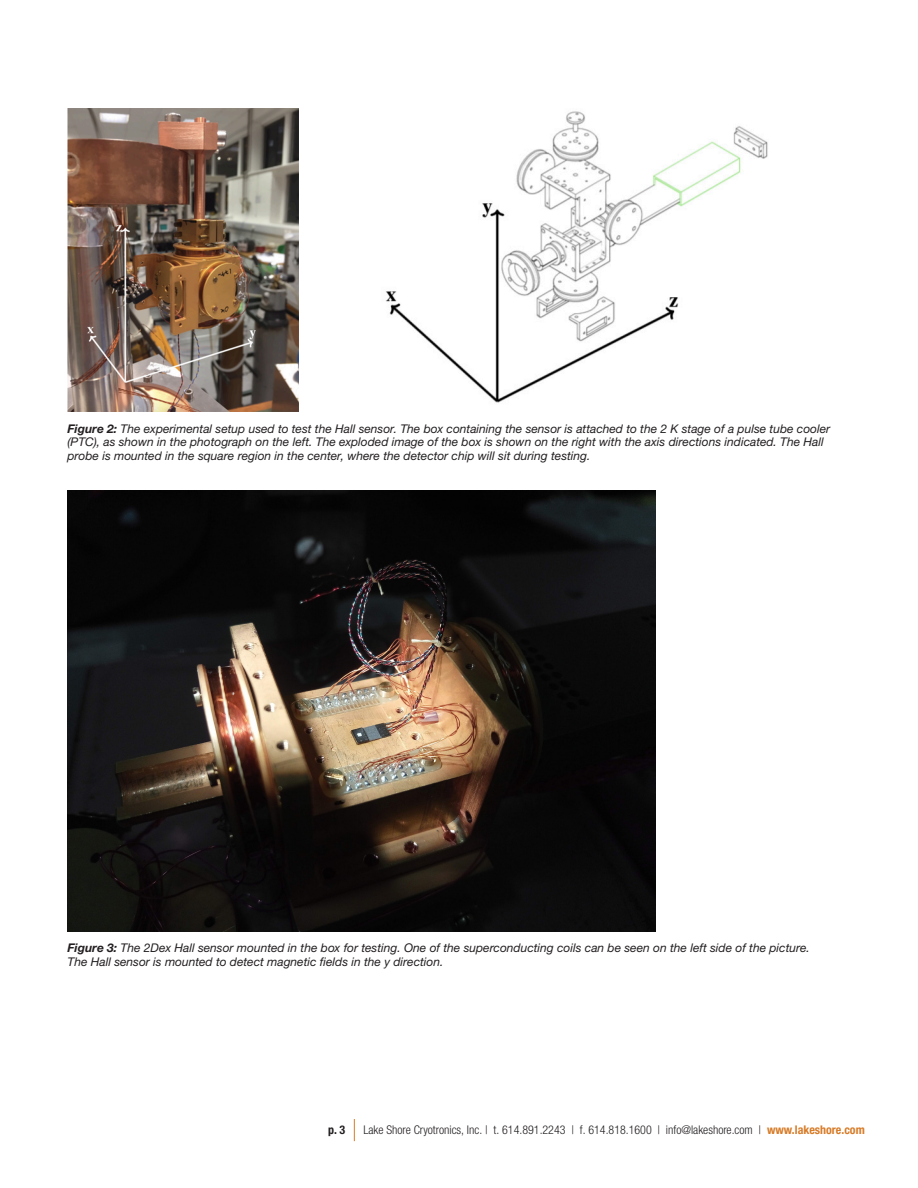
<style>
.page{position:relative;width:918px;height:1188px;background:#fff}
.page>*{position:absolute;margin:0;border:0;box-sizing:border-box;transform-origin:0 0}
.Caption_2{font:italic 12px/13.5px "Helvetica Neue LTW1 G";color:#231f20}
.t1{font:300 condensed 12px "Helvetica Neue LTW1 G";color:#231f20}
.t2{font:700 condensed 12px "Helvetica Neue LTW1 G";color:#231f20}
.s1{font-weight:700}
.s2{font-weight:700;color:#d87b27}
</style>
<div class="page">
<svg style="left:354px;top:1119px;width:1px;height:22px"></svg>
<img style="left:68px;top:490px;width:587px;height:442px">
<img style="left:68px;top:108px;width:231px;height:303px">
<img style="left:386px;top:111px;width:382px;height:292px">
<p class="Caption_2" style="left:68px;top:422px;width:764px"><span class="s1">Figure 2:</span> The experimental setup used to test the Hall sensor. The box containing the sensor is attached to the 2 K stage of a pulse tube cooler (PTC), as shown in the photograph on the left. The exploded image of the box is shown on the right with the axis directions indicated. The Hall probe is mounted in the square region in the center, where the detector chip will sit during testing.</p>
<p class="Caption_2" style="left:68px;top:941px;width:744px"><span class="s1">Figure 3:</span> The 2Dex Hall sensor mounted in the box for testing. One of the superconducting coils can be seen on the left side of the picture.<br>The Hall sensor is mounted to detect magnetic fields in the y direction.</p>
<p class="t2" style="left:328px;top:1122px;width:19px">p. 3</p>
<p class="t1" style="left:363px;top:1122px;width:503px">Lake Shore Cryotronics, Inc. | t. 614.891.2243 | f. 614.818.1600 | info@lakeshore.com | <span class="s2">www.lakeshore.com</span></p>
</div>
